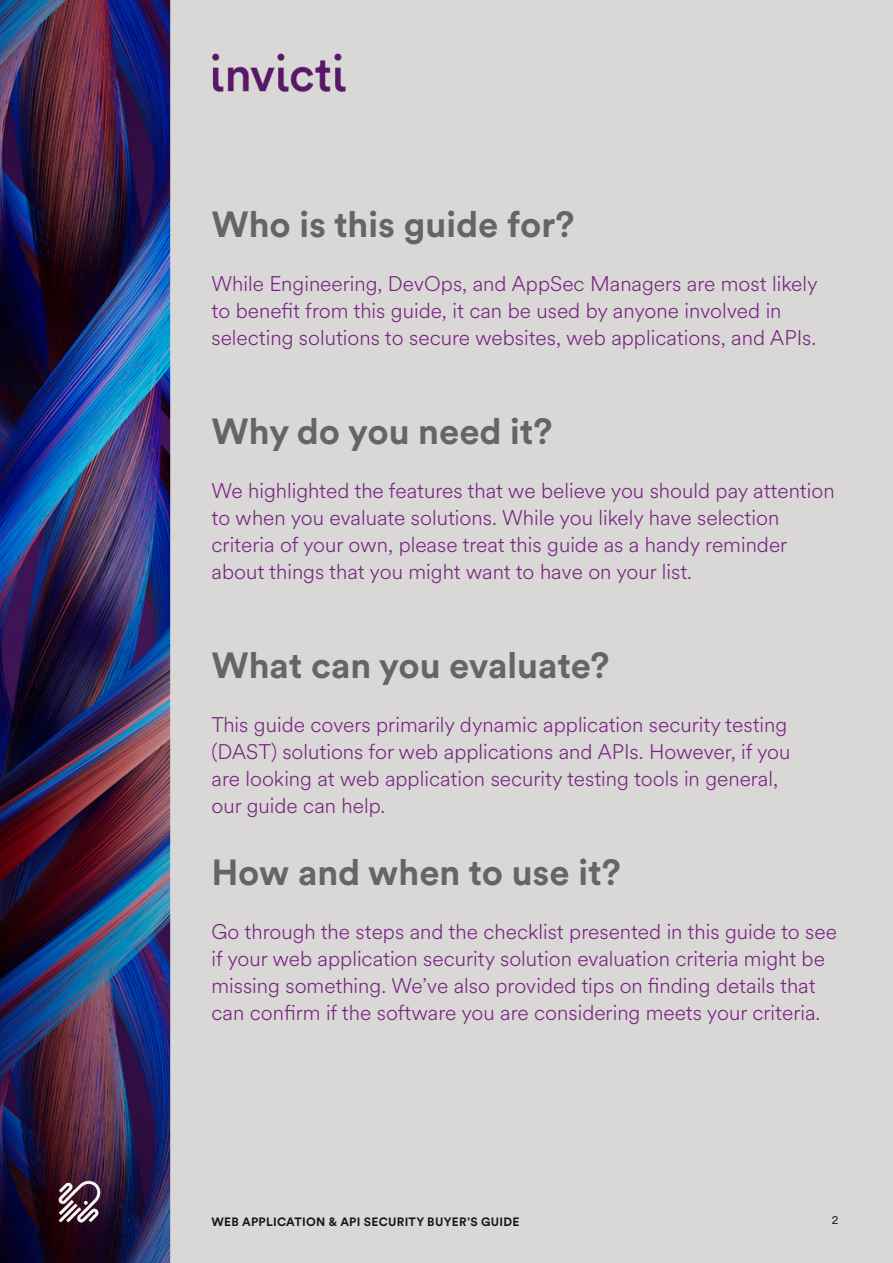
<style>
.page{position:relative;width:893px;height:1263px;background:#fff}
.page>*{position:absolute;margin:0;border:0;box-sizing:border-box;transform-origin:0 0}
.t1{font:700 36px "Circular XX";color:#636569}
.t2{font:300 21px/27px "Circular XX";color:#7a2582}
.t3{font:700 12px "Circular XX";letter-spacing:.025em;color:#101820}
.t4{font:12px "Circular XX";color:#101820}
</style>
<div class="page">
<div style="left:146px;top:0;width:747px;height:1263px;background:#d9d8d6"></div>
<img style="left:0;top:0;width:171px;height:1263px">
<img style="left:56px;top:1178px;width:46px;height:46px">
<img style="left:212px;top:53px;width:134px;height:39px">
<h1 class="t1" style="left:212px;top:199px;width:364px">Who is this guide for?</h1>
<p class="t2" style="left:212px;top:269px;width:608px">While Engineering, DevOps, and AppSec Managers are most likely to benefit from this guide, it can be used by anyone involved in selecting solutions to secure websites, web applications, and APIs.</p>
<h1 class="t1" style="left:212px;top:406px;width:343px">Why do you need it?</h1>
<p class="t2" style="left:212px;top:476px;width:625px">We highlighted the features that we believe you should pay attention to when you evaluate solutions. While you likely have selection criteria of your own, please treat this guide as a handy reminder about things that you might want to have on your list.</p>
<h1 class="t1" style="left:212px;top:640px;width:399px">What can you evaluate?</h1>
<p class="t2" style="left:212px;top:710px;width:580px">This guide covers primarily dynamic application security testing (DAST) solutions for web applications and APIs. However, if you are looking at web application security testing tools in general, our guide can help.</p>
<h1 class="t1" style="left:212px;top:847px;width:411px">How and when to use it?</h1>
<p class="t2" style="left:212px;top:917px;width:627px">Go through the steps and the checklist presented in this guide to see if your web application security solution evaluation criteria might be missing something. We’ve also provided tips on finding details that can confirm if the software you are considering meets your criteria.</p>
<p class="t3" style="left:212px;top:1213px;width:310px">WEB APPLICATION &amp; API SECURITY BUYER’S GUIDE</p>
<p class="t4" style="left:832px;top:1212px;width:8px">2</p>
</div>
